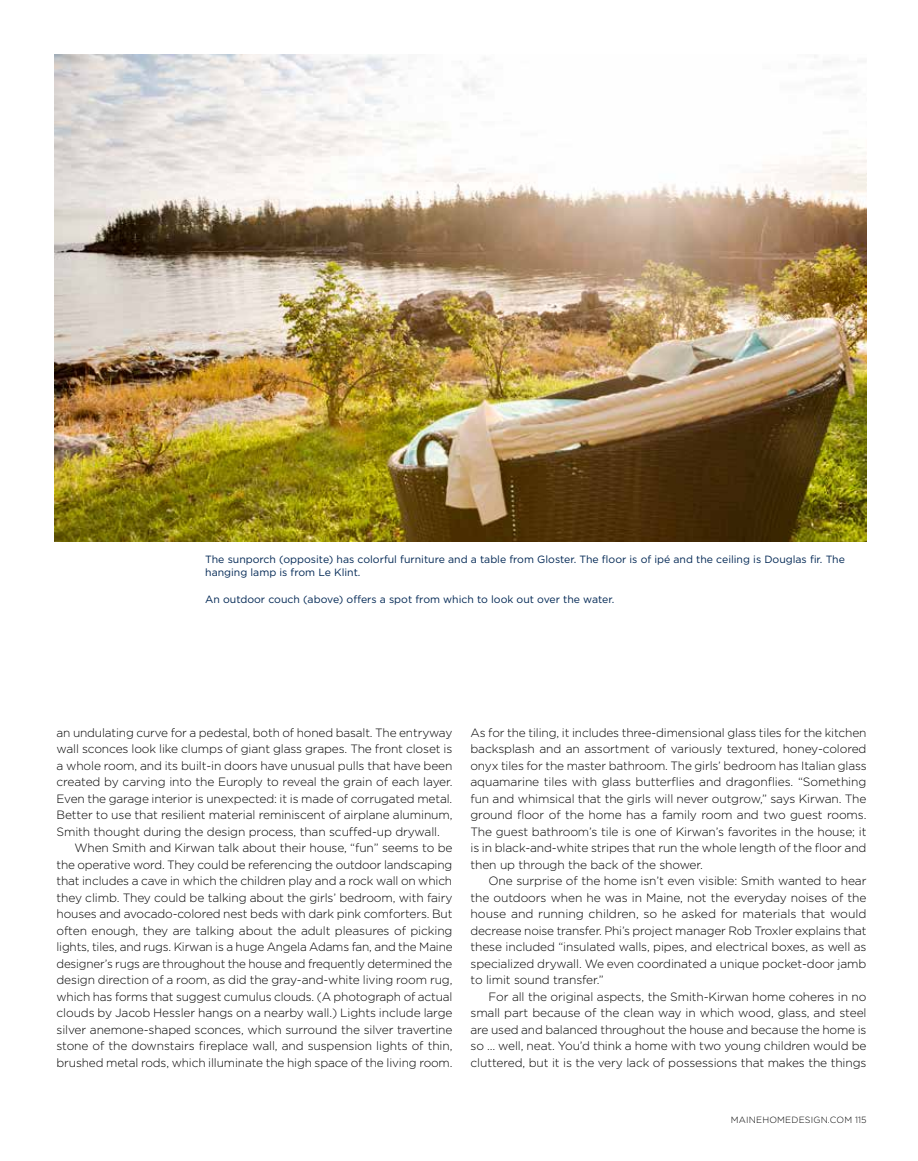
<style>
.page{position:relative;width:918px;height:1161px;background:#fff}
.page>*{position:absolute;margin:0;border:0;box-sizing:border-box;transform-origin:0 0}
.t1{font:300 12px/16.5px "Gotham";letter-spacing:-.01em;color:#000;text-align:justify}
.t2{font:10.5px/13.5px "Gotham";color:#002754}
.t3{font:300 9px "Gotham";letter-spacing:.02em;color:#000}
</style>
<div class="page">
<img style="left:54px;top:54px;width:813px;height:488px">
<p class="t2" style="left:205px;top:552px;width:641px">The sunporch (opposite) has colorful furniture and a table from Gloster. The floor is of ipé and the ceiling is Douglas fir. The hanging lamp is from Le Klint.</p>
<p class="t2" style="left:205px;top:593px;width:411px">An outdoor couch (above) offers a spot from which to look out over the water.</p>
<p class="t1" style="left:57px;top:724px;width:398px">an undulating curve for a pedestal, both of honed basalt. The entryway wall sconces look like clumps of giant glass grapes. The front closet is a whole room, and its built-in doors have unusual pulls that have been created by carving into the Europly to reveal the grain of each layer.<br>Even the garage interior is unexpected: it is made of corrugated metal.<br>Better to use that resilient material reminiscent of airplane aluminum, Smith thought during the design process, than scuffed-up drywall.</p>
<p class="t1" style="left:57px;top:840px;width:398px;text-indent:18px">When Smith and Kirwan talk about their house, “fun” seems to be the operative word. They could be referencing the outdoor landscaping that includes a cave in which the children play and a rock wall on which they climb. They could be talking about the girls’ bedroom, with fairy houses and avocado-colored nest beds with dark pink comforters. But often enough, they are talking about the adult pleasures of picking lights, tiles, and rugs. Kirwan is a huge Angela Adams fan, and the Maine designer’s rugs are throughout the house and frequently determined the design direction of a room, as did the gray-and-white living room rug, which has forms that suggest cumulus clouds. (A photograph of actual clouds by Jacob Hessler hangs on a nearby wall.) Lights include large silver anemone-shaped sconces, which surround the silver travertine stone of the downstairs fireplace wall, and suspension lights of thin, brushed metal rods, which illuminate the high space of the living room.</p>
<p class="t1" style="left:471px;top:724px;width:398px">As for the tiling, it includes three-dimensional glass tiles for the kitchen backsplash and an assortment of variously textured, honey-colored onyx tiles for the master bathroom. The girls’ bedroom has Italian glass aquamarine tiles with glass butterflies and dragonflies. “Something fun and whimsical that the girls will never outgrow,” says Kirwan. The ground floor of the home has a family room and two guest rooms.<br>The guest bathroom’s tile is one of Kirwan’s favorites in the house; it is in black-and-white stripes that run the whole length of the floor and then up through the back of the shower.</p>
<p class="t1" style="left:471px;top:873px;width:398px;text-indent:18px">One surprise of the home isn’t even visible: Smith wanted to hear the outdoors when he was in Maine, not the everyday noises of the house and running children, so he asked for materials that would decrease noise transfer. Phi’s project manager Rob Troxler explains that these included “insulated walls, pipes, and electrical boxes, as well as specialized drywall. We even coordinated a unique pocket-door jamb to limit sound transfer.”</p>
<p class="t1" style="left:471px;top:988px;width:398px;text-indent:18px">For all the original aspects, the Smith-Kirwan home coheres in no small part because of the clean way in which wood, glass, and steel are used and balanced throughout the house and because the home is so … well, neat. You’d think a home with two young children would be cluttered, but it is the very lack of possessions that makes the things</p>
<p class="t3" style="left:731px;top:1114px;width:137px">MAINEHOMEDESIGN.COM 115</p>
</div>
